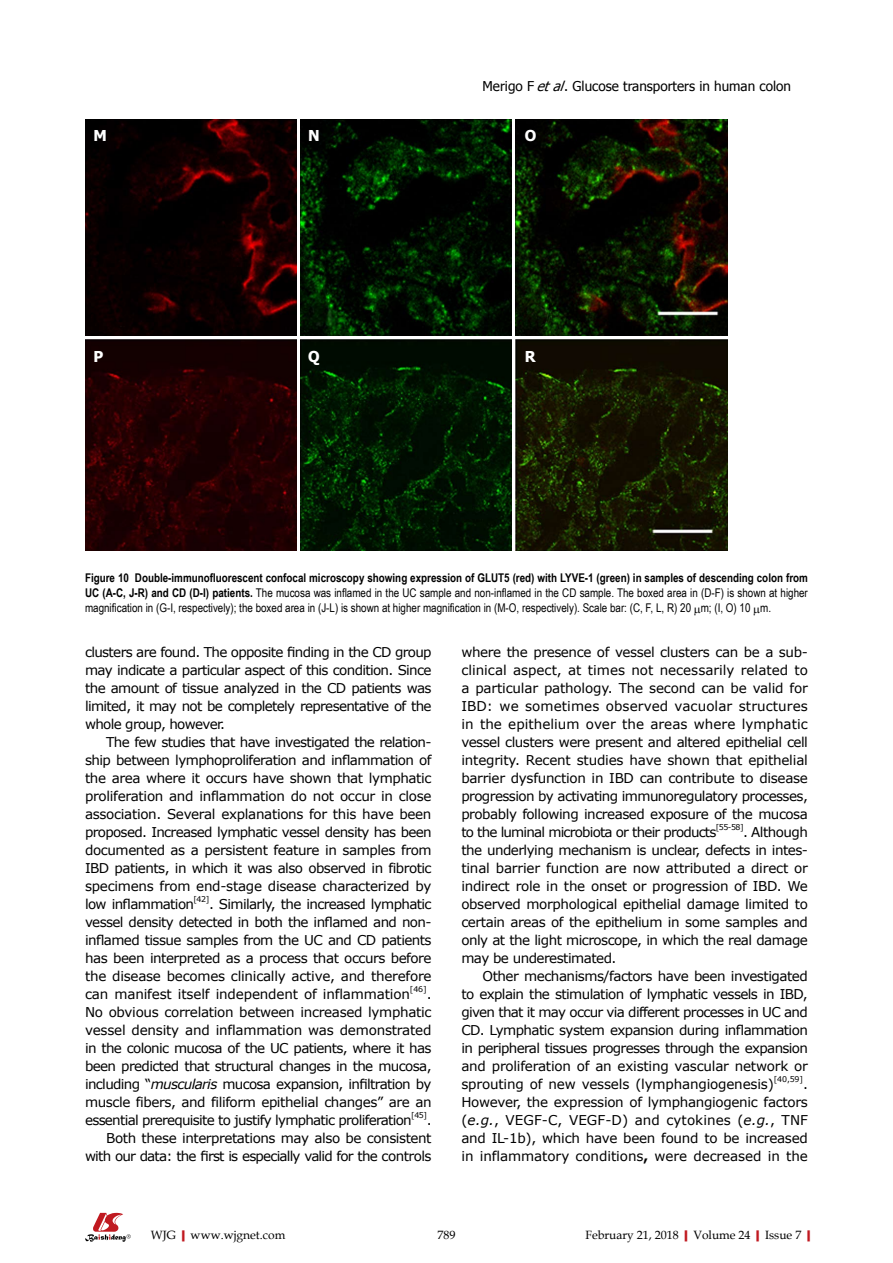
<style>
.page{position:relative;width:893px;height:1263px;background:#fff}
.page>*{position:absolute;margin:0;border:0;box-sizing:border-box;transform-origin:0 0}
.t1{font:700 15px "Tahoma";color:#fff}
.t2{font:13.5px/18px "Verdana";letter-spacing:-.035em;color:#000;text-align:justify}
.t3{font:13.5px "Verdana";letter-spacing:-.015em;color:#000}
.t4{font:13.5px "Verdana";letter-spacing:-.055em;color:#000}
.t5{font:13.5px "Tahoma";color:#000}
.t6{font:12px/15px "Arial Narrow";color:#000;text-align:justify}
.t7{font:12px "Book Antiqua";color:#000}
.t8{font:7.8px "Verdana";letter-spacing:-.05em;color:#000}
.s1{font-style:italic}
.s2{font-weight:700}
.s3{font-weight:700;color:#c01920}
</style>
<div class="page">
<svg style="left:85px;top:1213px;width:46px;height:29px"></svg>
<img style="left:85px;top:340px;width:212px;height:210px">
<img style="left:85px;top:119px;width:212px;height:217px">
<img style="left:301px;top:119px;width:210px;height:217px">
<img style="left:516px;top:119px;width:211px;height:217px">
<img style="left:301px;top:340px;width:210px;height:210px">
<img style="left:516px;top:340px;width:211px;height:210px">
<p class="t5" style="left:483px;top:77px;width:310px">Merigo F <span class="s1">etal</span>. Glucose transporters in human colon</p>
<p class="t1" style="left:94px;top:125px;width:15px">M</p>
<p class="t1" style="left:308px;top:125px;width:13px">N</p>
<p class="t1" style="left:525px;top:125px;width:13px">O</p>
<p class="t1" style="left:94px;top:346px;width:11px">P</p>
<p class="t1" style="left:308px;top:346px;width:13px">Q</p>
<p class="t1" style="left:525px;top:346px;width:12px">R</p>
<p class="t6" style="left:85px;top:570px;width:724px"><span class="s2">Figure 10 Double-immunofluorescent confocal microscopy showing expression of GLUT5 (red) with LYVE-1 (green) in samples of descending colon from UC (A-C, J-R) and CD (D-I) patients.</span> The mucosa was inflamed in the UC sample and non-inflamed in the CD sample. The boxed area in (D-F) is shown at higher magnification in (G-I, respectively); the boxed area in (J-L) is shown at higher magnification in (M-O, respectively). Scale bar: (C, F, L, R) 20 m; (I, O) 10 m.</p>
<p class="t2" style="left:85px;top:642px;width:348px">clusters are found. The opposite finding in the CD group</p>
<p class="t2" style="left:85px;top:660px;width:348px">may indicate a particular aspect of this condition. Since</p>
<p class="t2" style="left:85px;top:678px;width:348px">the amount of tissue analyzed in the CD patients was</p>
<p class="t2" style="left:85px;top:696px;width:348px">limited, it may not be completely representative of the</p>
<p class="t2" style="left:85px;top:714px;width:142px">whole group, however.</p>
<p class="t2" style="left:106px;top:732px;width:325px">The few studies that have investigated the relation-</p>
<p class="t2" style="left:85px;top:750px;width:348px">ship between lymphoproliferation and inflammation of</p>
<p class="t2" style="left:85px;top:768px;width:348px">the area where it occurs have shown that lymphatic</p>
<p class="t2" style="left:85px;top:786px;width:348px">proliferation and inflammation do not occur in close</p>
<p class="t2" style="left:85px;top:804px;width:348px">association. Several explanations for this have been</p>
<p class="t2" style="left:85px;top:822px;width:348px">proposed. Increased lymphatic vessel density has been</p>
<p class="t2" style="left:85px;top:840px;width:348px">documented as a persistent feature in samples from</p>
<p class="t2" style="left:85px;top:858px;width:348px">IBD patients, in which it was also observed in fibrotic</p>
<p class="t2" style="left:85px;top:876px;width:348px">specimens from end-stage disease characterized by</p>
<p class="t2" style="left:85px;top:894px;width:111px">low inflammation</p>
<p class="t8" style="left:193px;top:894px;width:18px">[42]</p>
<p class="t2" style="left:85px;top:894px;width:348px;text-indent:124px">. Similarly, the increased lymphatic vessel density detected in both the inflamed and non&shy;inflamed tissue samples from the UC and CD patients has been interpreted as a process that occurs before the disease becomes clinically active, and therefore can manifest itself independent of inflammation</p>
<p class="t8" style="left:410px;top:984px;width:18px">[46]</p>
<p class="t2" style="left:85px;top:984px;width:348px;text-indent:342px">.<br>No obvious correlation between increased lymphatic vessel density and inflammation was demonstrated in the colonic mucosa of the UC patients, where it has been predicted that structural changes in the mucosa, including “<span class="s1">muscularis</span> mucosa expansion, infiltration by muscle fibers, and filiform epithelial changes” are an essential prerequisite to justify lymphatic proliferation</p>
<p class="t8" style="left:411px;top:1110px;width:17px">[45]</p>
<p class="t2" style="left:85px;top:1110px;width:348px;text-align:right">.<br>Both these interpretations may also be consistent with our data: the first is especially valid for the controls</p>
<p class="t2" style="left:461px;top:642px;width:348px;text-align:left">where the presence of vessel clusters can be a sub&shy;clinical aspect, at times not necessarily related to a particular pathology. The second can be valid for IBD: we sometimes observed vacuolar structures in the epithelium over the areas where lymphatic vessel clusters were present and altered epithelial cell integrity. Recent studies have shown that epithelial barrier dysfunction in IBD can contribute to disease progression by activating immunoregulatory processes, probably following increased exposure of the mucosa to the luminal microbiota or their products</p>
<p class="t8" style="left:716px;top:822px;width:29px">[55-58]</p>
<p class="t2" style="left:743px;top:822px;width:66px">. Although</p>
<p class="t2" style="left:461px;top:840px;width:346px">the underlying mechanism is unclear, defects in intes-</p>
<p class="t3" style="left:461px;top:859px;width:348px">tinal barrier function are now attributed a direct or</p>
<p class="t2" style="left:461px;top:876px;width:348px">indirect role in the onset or progression of IBD. We</p>
<p class="t2" style="left:461px;top:894px;width:348px">observed morphological epithelial damage limited to</p>
<p class="t2" style="left:461px;top:912px;width:348px">certain areas of the epithelium in some samples and</p>
<p class="t2" style="left:461px;top:930px;width:348px">only at the light microscope, in which the real damage</p>
<p class="t2" style="left:461px;top:948px;width:157px">may be underestimated.</p>
<p class="t2" style="left:483px;top:966px;width:327px">Other mechanisms/factors have been investigated</p>
<p class="t2" style="left:461px;top:984px;width:348px">to explain the stimulation of lymphatic vessels in IBD,</p>
<p class="t4" style="left:461px;top:1003px;width:348px">given that it may occur via different processes in UC and</p>
<p class="t2" style="left:461px;top:1020px;width:348px">CD. Lymphatic system expansion during inflammation</p>
<p class="t2" style="left:461px;top:1038px;width:348px">in peripheral tissues progresses through the expansion</p>
<p class="t3" style="left:461px;top:1057px;width:348px">and proliferation of an existing vascular network or</p>
<p class="t3" style="left:461px;top:1075px;width:314px">sprouting of new vessels (lymphangiogenesis)</p>
<p class="t8" style="left:774px;top:1074px;width:31px">[40,59]</p>
<p class="t2" style="left:461px;top:1074px;width:348px;text-indent:342px">.<br>However, the expression of lymphangiogenic factors (<span class="s1">e.g.</span>, VEGF-C, VEGF-D) and cytokines (<span class="s1">e.g.</span>, TNF and IL-1b), which have been found to be increased in inflammatory conditions<span class="s2">,</span> were decreased in the</p>
<p class="t7" style="left:151px;top:1226px;width:136px">WJG<span class="s3">|</span>www.wjgnet.com</p>
<p class="t7" style="left:437px;top:1226px;width:19px">789</p>
<p class="t7" style="left:585px;top:1226px;width:232px">February 21, 2018<span class="s3">|</span>Volume 24<span class="s3">|</span>Issue 7<span class="s3">|</span></p>
</div>
